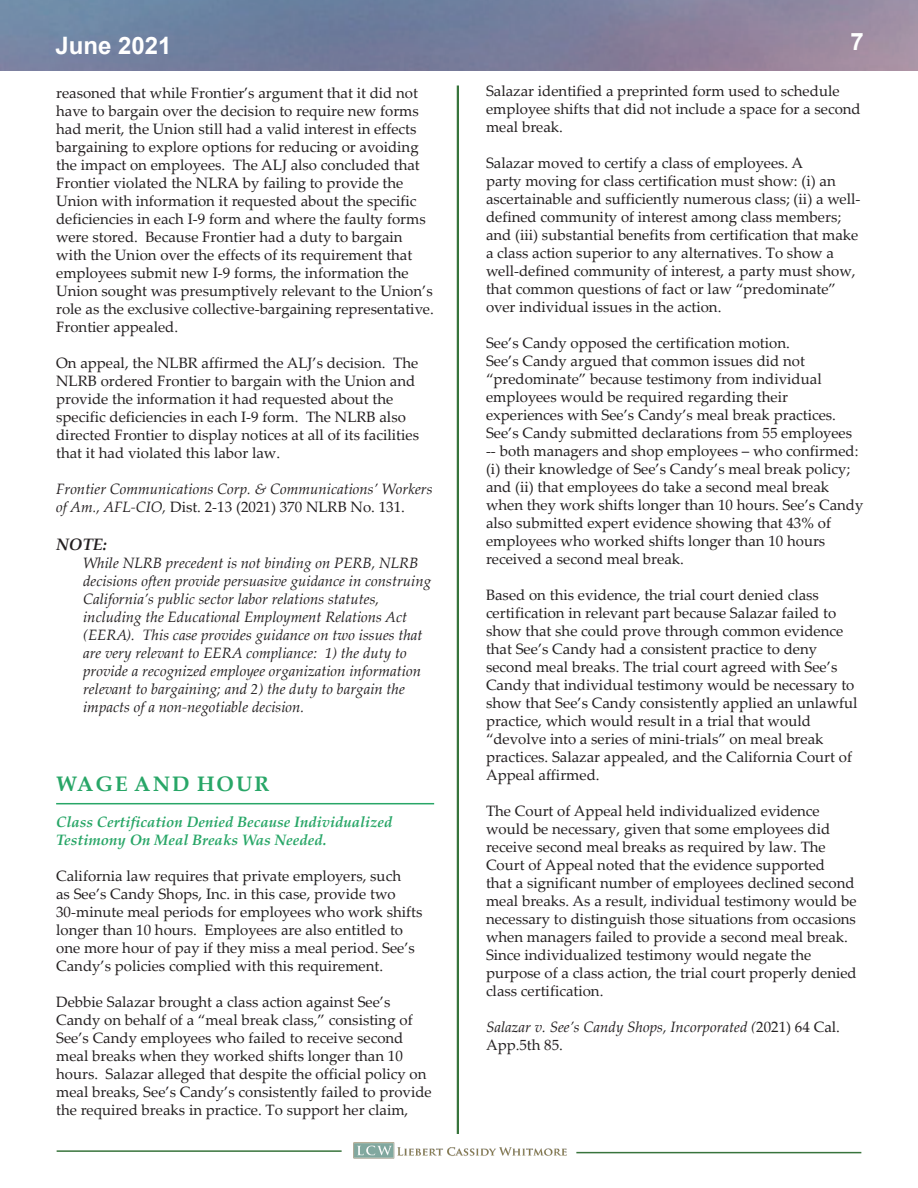
<style>
.page{position:relative;width:918px;height:1188px;background:#fff}
.page>*{position:absolute;margin:0;border:0;box-sizing:border-box;transform-origin:0 0}
.t1{font:700 24px "Arial";color:#fff}
.LCW_Category-1_Line{font:700 21px "Palatino Linotype";letter-spacing:.1em;color:#28a667}
.LCW_Note_Heading{font:italic 700 16.5px "Palatino Linotype";color:#231f20}
.LCW_Body_Text{font:15px/18px "Palatino Linotype";color:#231f20}
.LCW_Note_Text{font:italic 15px/18px "Palatino Linotype";color:#231f20}
.LCW_Body_Text-2{font:italic 15px/18px "Palatino Linotype";color:#231f20}
.LCW_Heading{font:italic 700 15px/18px "Palatino Linotype";color:#28a667}
.s1{font-style:normal}
</style>
<div class="page">
<svg style="left:0;top:0;width:918px;height:71px;background:#7c819e"></svg>
<hr style="left:57px;top:1150px;width:285px;height:2px;background:#38743c">
<hr style="left:576px;top:1152px;width:285px;height:1px;background:#38743c">
<img style="left:353px;top:1142px;width:214px;height:17px">
<hr style="left:56px;top:803px;width:378px;height:1px;background:#28a667">
<hr style="left:457px;top:86px;width:2px;height:1048px;background:#38743c">
<h1 class="t1" style="left:56px;top:29px;width:118px">June 2021</h1>
<h1 class="t1" style="left:851px;top:25px;width:15px">7</h1>
<p class="LCW_Body_Text" style="left:56px;top:83px;width:378px">reasoned that while Frontier’s argument that it did not have to bargain over the decision to require new forms had merit, the Union still had a valid interest in effects bargaining to explore options for reducing or avoiding the impact on employees. The ALJ also concluded that Frontier violated the NLRA by failing to provide the Union with information it requested about the specific deficiencies in each I-9 form and where the faulty forms were stored. Because Frontier had a duty to bargain with the Union over the effects of its requirement that employees submit new I-9 forms, the information the Union sought was presumptively relevant to the Union’s role as the exclusive collective-bargaining representative.<br>Frontier appealed.</p>
<p class="LCW_Body_Text" style="left:56px;top:353px;width:364px">On appeal, the NLBR affirmed the ALJ’s decision. The NLRB ordered Frontier to bargain with the Union and provide the information it had requested about the specific deficiencies in each I-9 form. The NLRB also directed Frontier to display notices at all of its facilities that it had violated this labor law.</p>
<p class="LCW_Body_Text-2" style="left:56px;top:479px;width:378px">Frontier Communications Corp. &amp; Communications’ Workers of Am., AFL-CIO, <span class="s1">Dist. 2-13 (2021) 370 NLRB No. 131.</span></p>
<p class="LCW_Note_Heading" style="left:56px;top:532px;width:52px">NOTE:</p>
<p class="LCW_Note_Text" style="left:83px;top:553px;width:350px">While NLRB precedent is not binding on PERB, NLRB decisions often provide persuasive guidance in construing California’s public sector labor relations statutes, including the Educational Employment Relations Act (EERA). This case provides guidance on two issues that are very relevant to EERA compliance: 1) the duty to provide a recognized employee organization information relevant to bargaining; and 2) the duty to bargain the impacts of a non-negotiable decision.</p>
<p class="LCW_Body_Text" style="left:486px;top:82px;width:376px">Salazar identified a preprinted form used to schedule employee shifts that did not include a space for a second meal break.</p>
<p class="LCW_Body_Text" style="left:486px;top:154px;width:376px">Salazar moved to certify a class of employees. A<br>party moving for class certification must show: (i) an ascertainable and sufficiently numerous class; (ii) a well&shy;defined community of interest among class members; and (iii) substantial benefits from certification that make a class action superior to any alternatives. To show a well-defined community of interest, a party must show, that common questions of fact or law “predominate” over individual issues in the action.</p>
<p class="LCW_Body_Text" style="left:486px;top:334px;width:379px">See’s Candy opposed the certification motion.<br>See’s Candy argued that common issues did not “predominate” because testimony from individual employees would be required regarding their experiences with See’s Candy’s meal break practices.<br>See’s Candy submitted declarations from 55 employees -- both managers and shop employees – who confirmed: (i) their knowledge of See’s Candy’s meal break policy; and (ii) that employees do take a second meal break when they work shifts longer than 10 hours. See’s Candy also submitted expert evidence showing that 43% of employees who worked shifts longer than 10 hours received a second meal break.</p>
<p class="LCW_Body_Text" style="left:486px;top:586px;width:373px">Based on this evidence, the trial court denied class certification in relevant part because Salazar failed to show that she could prove through common evidence that See’s Candy had a consistent practice to deny second meal breaks. The trial court agreed with See’s Candy that individual testimony would be necessary to show that See’s Candy consistently applied an unlawful practice, which would result in a trial that would “devolve into a series of mini-trials” on meal break practices. Salazar appealed, and the California Court of Appeal affirmed.</p>
<p class="LCW_Body_Text" style="left:486px;top:802px;width:372px">The Court of Appeal held individualized evidence would be necessary, given that some employees did receive second meal breaks as required by law. The Court of Appeal noted that the evidence supported<br>that a significant number of employees declined second meal breaks. As a result, individual testimony would be necessary to distinguish those situations from occasions when managers failed to provide a second meal break.<br>Since individualized testimony would negate the purpose of a class action, the trial court properly denied class certification.</p>
<p class="LCW_Body_Text-2" style="left:486px;top:1018px;width:353px">Salazar v. See’s Candy Shops, Incorporated (<span class="s1">2021) 64 Cal.<br>App.5th 85.</span></p>
<p class="LCW_Category-1_Line" style="left:56px;top:769px;width:215px">WAGE AND HOUR</p>
<p class="LCW_Heading" style="left:56px;top:812px;width:338px">Class Certification Denied Because Individualized<br>Testimony On Meal Breaks Was Needed.</p>
<p class="LCW_Body_Text" style="left:56px;top:866px;width:368px">California law requires that private employers, such<br>as See’s Candy Shops, Inc. in this case, provide two 30-minute meal periods for employees who work shifts longer than 10 hours. Employees are also entitled to one more hour of pay if they miss a meal period. See’s Candy’s policies complied with this requirement.</p>
<p class="LCW_Body_Text" style="left:56px;top:992px;width:377px">Debbie Salazar brought a class action against See’s Candy on behalf of a “meal break class,” consisting of See’s Candy employees who failed to receive second meal breaks when they worked shifts longer than 10 hours. Salazar alleged that despite the official policy on meal breaks, See’s Candy’s consistently failed to provide the required breaks in practice. To support her claim,</p>
</div>
